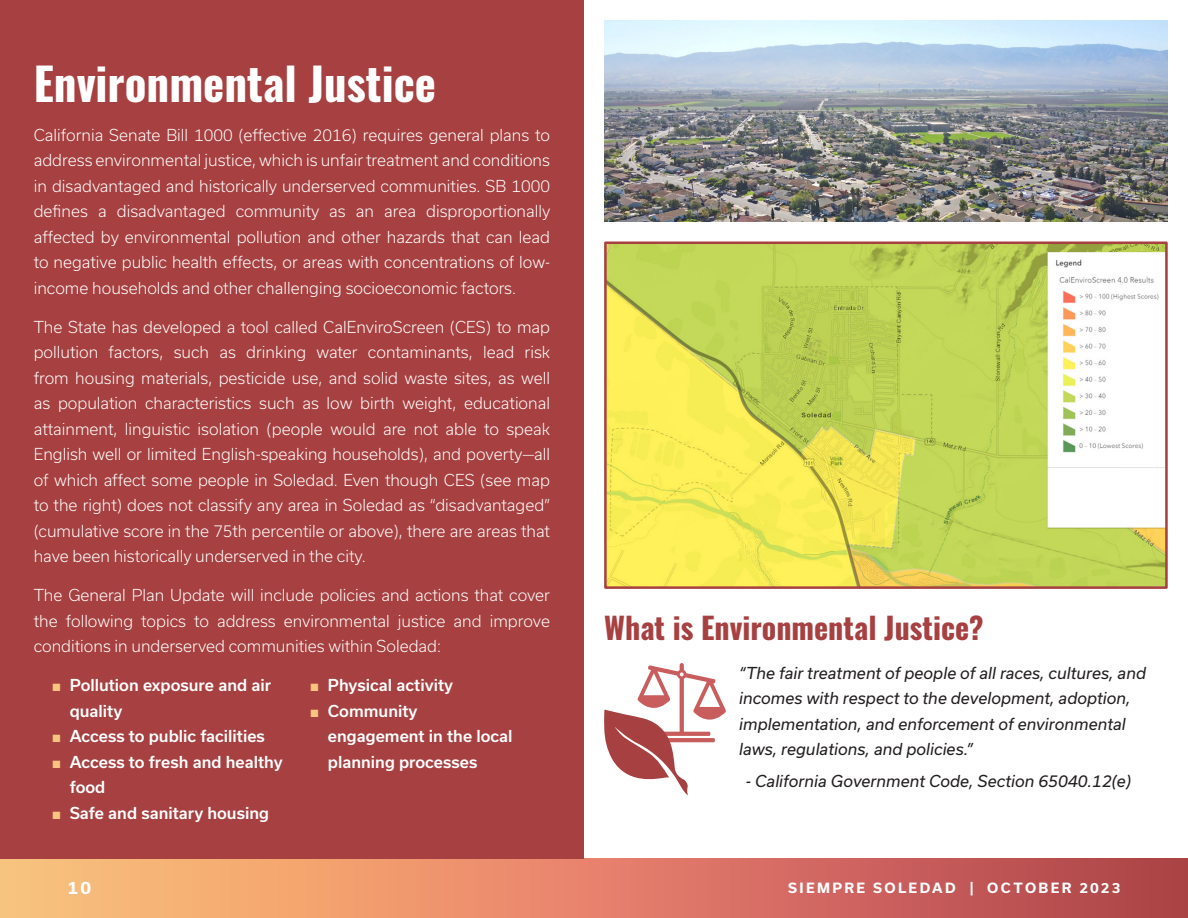
<style>
.page{position:relative;width:1188px;height:918px;background:#fff}
.page>*{position:absolute;margin:0;border:0;box-sizing:border-box;transform-origin:0 0}
.Main_Heading_1{font:700 45px "Oswald";color:#fff}
._2nd_Heading_Style{font:700 30px "Oswald";color:#a74041}
.t1{font:700 16.5px "Usual";color:#fff}
.t2{font:300 15.75px/25.5px "Usual";color:#fff;text-align:justify}
.t3{font:italic 15.75px/25.5px "Usual";color:#231f20}
.t4{font:500 15.75px/25.5px "Usual";color:#fff}
.t5{font:700 13.5px "Usual";letter-spacing:.18em;color:#fff}
.s1{font-family:"Arial";font-weight:700;color:#f7c580}
</style>
<div class="page">
<div style="left:0;top:859px;width:1188px;height:59px;background:linear-gradient(to right,#ffc580,#b63f4e)"></div>
<div style="left:0;top:0;width:584px;height:859px;background:#a74041"></div>
<img style="left:608px;top:245px;width:556px;height:340px">
<div style="left:604px;top:241px;width:564px;height:348px;border:3px solid #a74041"></div>
<img style="left:604px;top:20px;width:564px;height:201px">
<svg style="left:604px;top:663px;width:122px;height:132px"></svg>
<p class="Main_Heading_1" style="left:34px;top:60px;width:404px">Environmental Justice</p>
<p class="t2" style="left:34px;top:122px;width:518px">California Senate Bill 1000 (effective 2016) requires general plans to address environmental justice, which is unfair treatment and conditions in disadvantaged and historically underserved communities. SB 1000 defines a disadvantaged community as an area disproportionally affected by environmental pollution and other hazards that can lead to negative public health effects, or areas with concentrations of low&shy;income households and other challenging socioeconomic factors.</p>
<p class="t2" style="left:34px;top:314px;width:518px">The State has developed a tool called CalEnviroScreen (CES) to map pollution factors, such as drinking water contaminants, lead risk from housing materials, pesticide use, and solid waste sites, as well as population characteristics such as low birth weight, educational attainment, linguistic isolation (people would are not able to speak English well or limited English-speaking households), and poverty—all of which affect some people in Soledad. Even though CES (see map to the right) does not classify any area in Soledad as “disadvantaged” (cumulative score in the 75th percentile or above), there are areas that have been historically underserved in the city.</p>
<p class="t2" style="left:34px;top:583px;width:518px">The General Plan Update will include policies and actions that cover the following topics to address environmental justice and improve conditions in underserved communities within Soledad:</p>
<p class="t4" style="left:70px;top:673px;width:203px;text-indent:-18px"><span class="s1">■</span> Pollution exposure and air quality</p>
<p class="t4" style="left:52px;top:724px;width:215px"><span class="s1">■</span> Access to public facilities</p>
<p class="t4" style="left:70px;top:749px;width:215px;text-indent:-18px"><span class="s1">■</span> Access to fresh and healthy food</p>
<p class="t4" style="left:52px;top:800px;width:219px"><span class="s1">■</span> Safe and sanitary housing</p>
<p class="t4" style="left:310px;top:673px;width:145px"><span class="s1">■</span> Physical activity</p>
<p class="t4" style="left:328px;top:698px;width:186px;text-indent:-18px"><span class="s1">■</span> Community engagement in the local planning processes</p>
<p class="_2nd_Heading_Style" style="left:604px;top:612px;width:381px">What is Environmental Justice?</p>
<p class="t3" style="left:739px;top:660px;width:408px">“The fair treatment of people of all races, cultures, and incomes with respect to the development, adoption, implementation, and enforcement of environmental laws, regulations, and policies.”</p>
<p class="t3" style="left:746px;top:769px;width:387px">- California Government Code, Section 65040.12(e)</p>
<p class="t1" style="left:68px;top:879px;width:25px">10</p>
<p class="t5" style="left:788px;top:881px;width:334px">SIEMPRE SOLEDAD | OCTOBER 2023</p>
</div>
